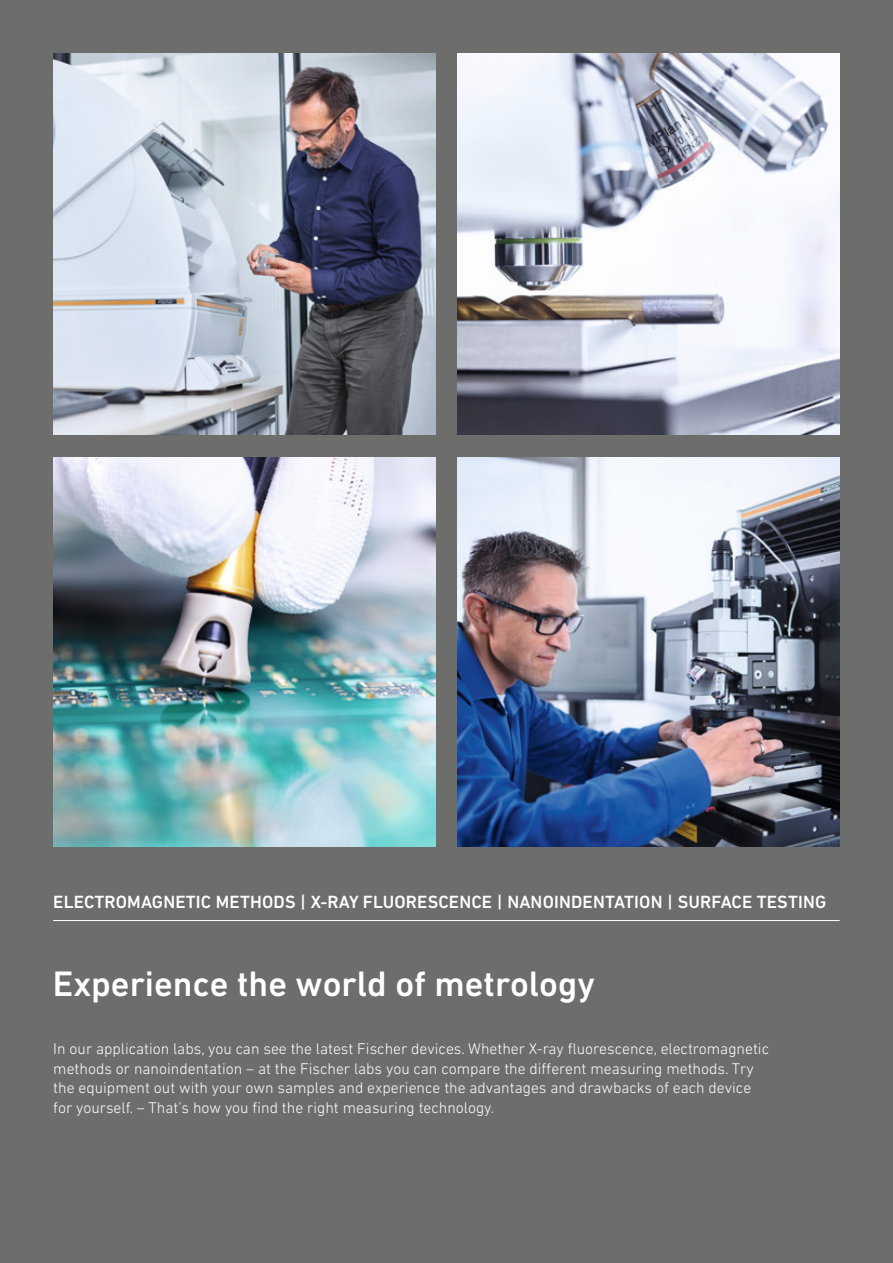
<style>
.page{position:relative;width:893px;height:1263px;background:#6d6d6c}
.page>*{position:absolute;margin:0;border:0;box-sizing:border-box;transform-origin:0 0}
.t1{font:500 36px "DIN Next LT Pro";color:#fff}
.t2{font:500 18px "DIN Next LT Pro";letter-spacing:.01em;color:#fff}
.t3{font:300 15.75px/19.5px "DIN Next LT Pro";color:#fff}
</style>
<div class="page">
<hr style="left:53px;top:920px;width:787px;height:1px;background:#fff">
<img style="left:53px;top:457px;width:383px;height:389px">
<img style="left:53px;top:53px;width:383px;height:382px">
<img style="left:457px;top:53px;width:383px;height:382px">
<img style="left:457px;top:457px;width:383px;height:389px">
<p class="t2" style="left:53px;top:891px;width:774px">ELECTROMAGNETIC METHODS | X-RAY FLUORESCENCE | NANOINDENTATION | SURFACE TESTING</p>
<h1 class="t1" style="left:53px;top:963px;width:543px">Experience the world of metrology</h1>
<p class="t3" style="left:53px;top:1039px;width:717px">In our application labs, you can see the latest Fischer devices. Whether X-ray fluorescence, electromagnetic methods or nanoindentation – at the Fischer labs you can compare the different measuring methods. Try the equipment out with your own samples and experience the advantages and drawbacks of each device for yourself. – That’s how you find the right measuring technology.</p>
</div>
